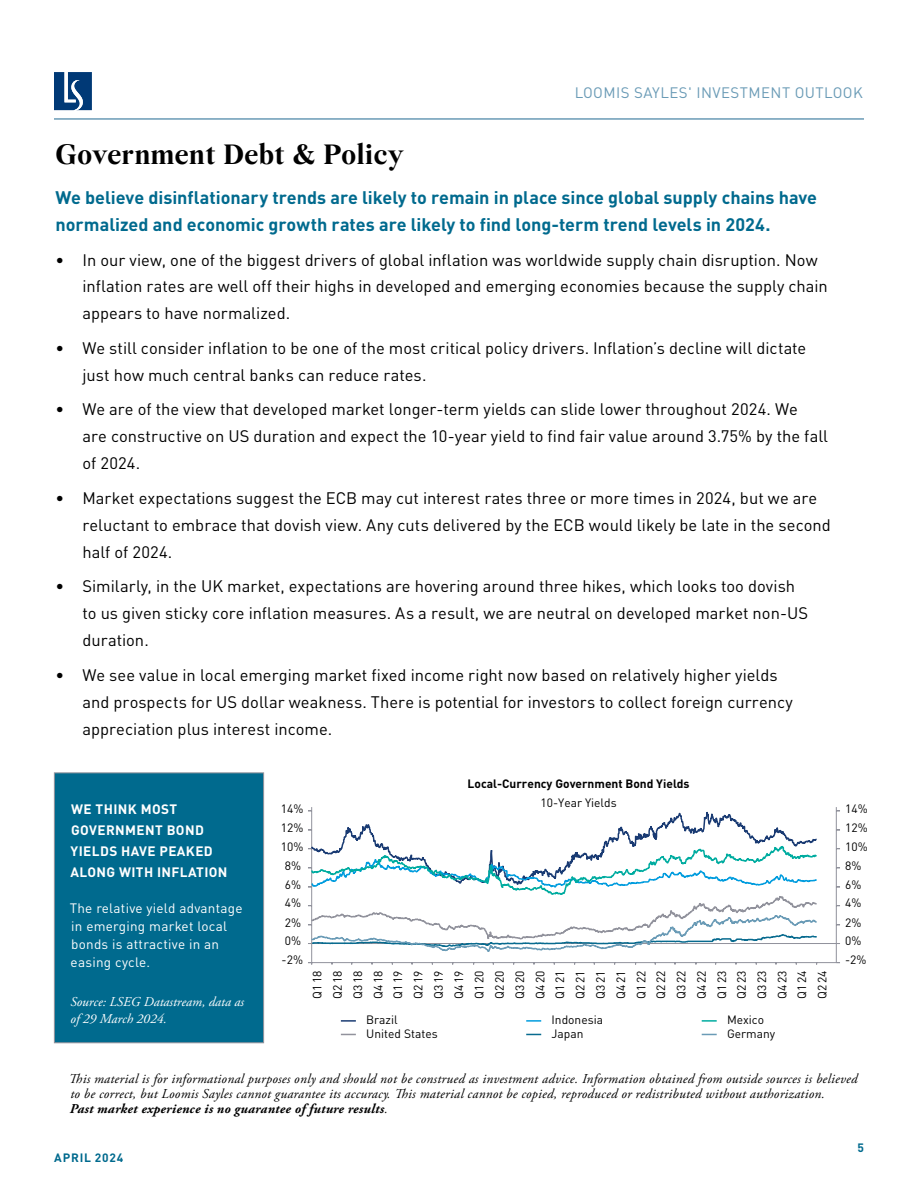
<style>
.page{position:relative;width:918px;height:1188px;background:#fff}
.page>*{position:absolute;margin:0;border:0;box-sizing:border-box;transform-origin:0 0}
.t1{font:700 30px "Wremena";letter-spacing:.015em;color:#000}
.t2{font:700 18px/27px "DINOT";color:#006a8e}
.t3{font:16.5px/27px "DINOT";color:#000}
.t4{font:15px "DINOT";letter-spacing:.03em;color:#6a9bb6}
.t5{font:italic 13.5px/15px "Adobe Garamond Pro";letter-spacing:.02em;color:#000101}
.t6{font:13.5px/18px "DINOT";letter-spacing:.02em;color:#fff}
.t7{font:700 13.5px/21px "DINOT";letter-spacing:.03em;color:#fff}
.t8{font:italic 13.5px/16.5px "Adobe Garamond Pro";color:#fff}
.t9{font:12px/20.2px "DINOT";color:#000;text-align:justify}
.t10{font:700 12px "DINOT";color:#000}
.t11{font:700 12px "DINOT";letter-spacing:.07em;color:#006a8e}
.s1{font-weight:700}
</style>
<div class="page">
<div style="left:54px;top:772px;width:210px;height:271px;background:#006a8e;border:1px solid #91929b"></div>
<hr style="left:312px;top:943px;width:524px;height:1px;background:#91929c">
<hr style="left:312px;top:962px;width:524px;height:1px;background:#91929c">
<hr style="left:836px;top:807px;width:1px;height:156px;background:#91929c">
<hr style="left:311px;top:807px;width:1px;height:156px;background:#91929c">
<svg style="left:341px;top:1020px;width:15px;height:2px"></svg>
<svg style="left:526px;top:1020px;width:15px;height:2px"></svg>
<svg style="left:702px;top:1020px;width:15px;height:2px"></svg>
<svg style="left:341px;top:1034px;width:15px;height:1px"></svg>
<svg style="left:526px;top:1034px;width:15px;height:1px"></svg>
<svg style="left:702px;top:1034px;width:15px;height:1px"></svg>
<svg style="left:310px;top:807px;width:479px;height:31px"></svg>
<svg style="left:308px;top:838px;width:509px;height:118px"></svg>
<hr style="left:54px;top:118px;width:810px;height:2px;background:#6a9bb6">
<svg style="left:54px;top:72px;width:38px;height:38px"></svg>
<p class="t4" style="left:575px;top:83px;width:289px">LOOMIS SAYLES' INVESTMENT OUTLOOK</p>
<h1 class="t1" style="left:56px;top:136px;width:350px">Government Debt &amp; Policy</h1>
<p class="t2" style="left:56px;top:183px;width:763px">We believe disinflationary trends are likely to remain in place since global supply chains have normalized and economic growth rates are likely to find long-term trend levels in 2024.</p>
<p class="t3" style="left:82px;top:246px;width:747px;text-indent:-27px">• In our view, one of the biggest drivers of global inflation was worldwide supply chain disruption. Now inflation rates are well off their highs in developed and emerging economies because the supply chain appears to have normalized.</p>
<p class="t3" style="left:82px;top:334px;width:725px;text-indent:-27px">• We still consider inflation to be one of the most critical policy drivers. Inflation’s decline will dictate just how much central banks can reduce rates.</p>
<p class="t3" style="left:82px;top:396px;width:747px;text-indent:-27px">• We are of the view that developed market longer-term yields can slide lower throughout 2024. We<br>are constructive on US duration and expect the 10-year yield to find fair value around 3.75% by the fall of 2024.</p>
<p class="t3" style="left:82px;top:484px;width:750px;text-indent:-27px">• Market expectations suggest the ECB may cut interest rates three or more times in 2024, but we are reluctant to embrace that dovish view. Any cuts delivered by the ECB would likely be late in the second half of 2024.</p>
<p class="t3" style="left:82px;top:573px;width:727px;text-indent:-27px">• Similarly, in the UK market, expectations are hovering around three hikes, which looks too dovish to us given sticky core inflation measures. As a result, we are neutral on developed market non-US duration.</p>
<p class="t3" style="left:82px;top:661px;width:712px;text-indent:-27px">• We see value in local emerging market fixed income right now based on relatively higher yields and prospects for US dollar weakness. There is potential for investors to collect foreign currency appreciation plus interest income.</p>
<p class="t7" style="left:71px;top:798px;width:158px">WE THINK MOST<br>GOVERNMENT BOND<br>YIELDS HAVE PEAKED<br>ALONG WITH INFLATION</p>
<p class="t6" style="left:70px;top:898px;width:174px">The relative yield advantage in emerging market local bonds is attractive in an easing cycle.</p>
<p class="t8" style="left:70px;top:994px;width:175px">Source: LSEG Datastream, data as of 29 March 2024.</p>
<p class="t9" style="left:281px;top:798px;width:24px">14%</p>
<p class="t10" style="left:468px;top:775px;width:224px">Local-Currency Government Bond Yields</p>
<p class="t9" style="left:541px;top:792px;width:78px">10-Year Yields</p>
<p class="t9" style="left:845px;top:798px;width:24px">14%</p>
<p class="t9" style="left:281px;top:817px;width:24px">12%</p>
<p class="t9" style="left:845px;top:817px;width:24px">12%</p>
<p class="t9" style="left:281px;top:836px;width:24px">10%</p>
<p class="t9" style="left:845px;top:836px;width:24px">10%</p>
<p class="t9" style="left:285px;top:855px;width:18px">8%</p>
<p class="t9" style="left:845px;top:855px;width:18px">8%</p>
<p class="t9" style="left:285px;top:874px;width:18px">6%</p>
<p class="t9" style="left:845px;top:874px;width:18px">6%</p>
<p class="t9" style="left:285px;top:893px;width:18px">4%</p>
<p class="t9" style="left:845px;top:893px;width:18px">4%</p>
<p class="t9" style="left:285px;top:912px;width:18px">2%</p>
<p class="t9" style="left:845px;top:912px;width:18px">2%</p>
<p class="t9" style="left:285px;top:931px;width:18px">0%</p>
<p class="t9" style="left:845px;top:931px;width:18px">0%</p>
<p class="t9" style="left:282px;top:950px;width:23px">-2%</p>
<p class="t9" style="left:845px;top:950px;width:23px">-2%</p>
<p class="t9" style="left:307px;top:999px;width:30px;rotate:-90deg">Q1 18<br>Q2 18<br>Q3 18<br>Q4 18<br>Q1 19<br>Q2 19<br>Q3 19<br>Q4 19<br>Q1 20<br>Q2 20<br>Q3 20<br>Q4 20<br>Q1 21<br>Q2 21<br>Q3 21<br>Q4 21<br>Q1 22<br>Q2 22<br>Q3 22<br>Q4 22<br>Q1 23<br>Q2 23<br>Q3 23<br>Q4 23<br>Q1 24<br>Q2 24</p>
<p class="t9" style="left:366px;top:1009px;width:33px">Brazil</p>
<p class="t9" style="left:552px;top:1009px;width:53px">Indonesia</p>
<p class="t9" style="left:727px;top:1009px;width:39px">Mexico</p>
<p class="t9" style="left:366px;top:1024px;width:73px">United States</p>
<p class="t9" style="left:552px;top:1024px;width:33px">Japan</p>
<p class="t9" style="left:727px;top:1024px;width:50px">Germany</p>
<p class="t5" style="left:69px;top:1072px;width:790px">This material is for informational purposes only and should not be construed as investment advice. Information obtained from outside sources is believed to be correct, but Loomis Sayles cannot guarantee its accuracy. This material cannot be copied, reproduced or redistributed without authorization.<br><span class="s1">Past market experience is no guarantee of future results</span>.</p>
<p class="t11" style="left:54px;top:1150px;width:71px">APRIL 2024</p>
<p class="t11" style="left:857px;top:1140px;width:8px">5</p>
</div>
